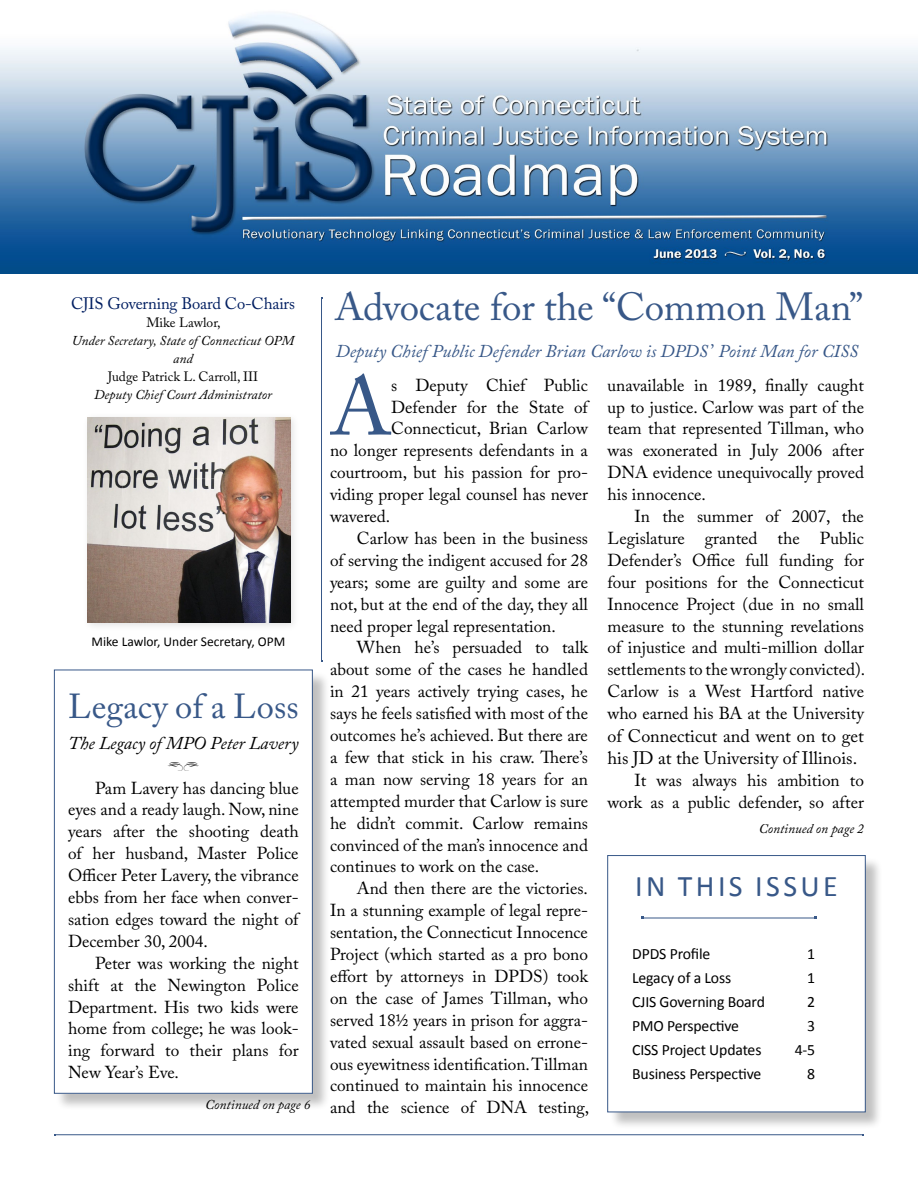
<style>
.page{position:relative;width:918px;height:1188px;background:#fff}
.page>*{position:absolute;margin:0;border:0;box-sizing:border-box;transform-origin:0 0}
.CJIS_News_Parag_Styl{font:82.35px "Adobe Caslon Pro";color:#385888}
.CJIS_News_Header{font:39px "Adobe Caslon Pro";color:#385888}
.t1{font:34.5px "Adobe Caslon Pro";color:#385888}
.t2{font:30px "Calibri";letter-spacing:.115em;color:#385888}
.t3{font:italic 18px "Adobe Caslon Pro";color:#385888}
.CJIS_News_Parag_Styl-2{font:18px/22.5px "Adobe Caslon Pro";color:#000}
.t4{font:italic 18px "Adobe Caslon Pro";color:#000}
.CJIS_News_Parag_Styl-3{font:17.25px/21.9px "Adobe Caslon Pro";color:#000;text-align:justify}
.t5{font:16.5px "Adobe Caslon Pro";letter-spacing:-.01em;color:#001e61}
.t6{font:15.75px "Calibri";letter-spacing:-.01em;color:#000}
.t7{font:italic 13.5px "Adobe Caslon Pro";color:#000}
.t8{font:13.5px "Adobe Caslon Pro";color:#000}
.t9{font:13.5px "Calibri";color:#000}
.s1{font-style:normal}
</style>
<div class="page">
<div style="left:55px;top:671px;width:275px;height:440px;background:#000;opacity:.25"></div>
<div style="left:54px;top:670px;width:258px;height:423px;background:#fff"></div>
<div style="left:54px;top:670px;width:259px;height:424px;border:1px solid #385888"></div>
<div style="left:609px;top:857px;width:274px;height:273px;background:#000;opacity:.25"></div>
<div style="left:608px;top:856px;width:257px;height:256px;background:#fff"></div>
<div style="left:608px;top:855px;width:258px;height:257px;border:1px solid #385888"></div>
<hr style="left:643px;top:918px;width:172px;height:1px;background:#385888">
<hr style="left:55px;top:1134px;width:808px;height:1px;background:#385888">
<div style="left:82px;top:412px;width:218px;height:220px;background:#000;opacity:.12"></div>
<img style="left:88px;top:417px;width:202px;height:205px">
<hr style="left:321px;top:298px;width:1px;height:363px;background:#385888">
<img style="left:0;top:13px;width:918px;height:260px">
<p class="t5" style="left:71px;top:294px;width:225px">CJIS Governing Board Co-Chairs</p>
<p class="t8" style="left:146px;top:315px;width:76px">Mike Lawlor,</p>
<p class="t7" style="left:72px;top:333px;width:224px">Under Secretary, State of Connecticut OPM</p>
<p class="t7" style="left:173px;top:351px;width:21px">and</p>
<p class="t8" style="left:108px;top:369px;width:152px">Judge Patrick L. Carroll, III</p>
<p class="t7" style="left:94px;top:387px;width:179px">Deputy Chief Court Administrator</p>
<p class="t9" style="left:92px;top:633px;width:195px">Mike Lawlor, Under Secretary, OPM</p>
<h3 class="t1" style="left:68px;top:686px;width:232px">Legacy of a Loss</h3>
<p class="t4" style="left:68px;top:732px;width:232px">The Legacy of MPO Peter Lavery</p>
<p class="CJIS_News_Parag_Styl-3" style="left:68px;top:777px;width:232px;text-indent:27px">Pam Lavery has dancing blue eyes and a ready laugh. Now, nine years after the shooting death of her husband, Master Police Officer Peter Lavery, the vibrance ebbs from her face when conver&shy;sation edges toward the night of December 30, 2004.</p>
<p class="CJIS_News_Parag_Styl-3" style="left:68px;top:952px;width:232px;text-indent:27px">Peter was working the night shift at the Newington Police Department. His two kids were home from college; he was look&shy;ing forward to their plans for New Year’s Eve.</p>
<p class="t7" style="left:205px;top:1096px;width:107px">Continued on page 6</p>
<p class="CJIS_News_Header" style="left:335px;top:284px;width:530px">Advocate for the “Common Man”</p>
<p class="t3" style="left:336px;top:341px;width:524px">Deputy Chief Public Defender Brian Carlow is DPDS <span class="s1">’</span> Point Man for CISS</p>
<p class="CJIS_News_Parag_Styl" style="left:330px;top:358px;width:63px">A</p>
<p class="CJIS_News_Parag_Styl-3" style="left:391px;top:374px;width:198px">s Deputy Chief Public</p>
<p class="CJIS_News_Parag_Styl-3" style="left:608px;top:374px;width:258px">unavailable in 1989, finally caught up to justice. Carlow was part of the team that represented Tillman, who was exonerated in July 2006 after DNA evidence unequivocally proved his innocence.</p>
<p class="CJIS_News_Parag_Styl-3" style="left:608px;top:505px;width:259px;text-indent:27px">In the summer of 2007, the Legislature granted the Public Defender’s Office full funding for four positions for the Connecticut Innocence Project (due in no small measure to the stunning revelations of injustice and multi-million dollar settlements to the wrongly convicted).</p>
<p class="CJIS_News_Parag_Styl-3" style="left:608px;top:680px;width:258px">Carlow is a West Hartford native who earned his BA at the University</p>
<p class="CJIS_News_Parag_Styl-2" style="left:608px;top:724px;width:258px">of Connecticut and went on to get his JD at the University of Illinois.</p>
<p class="CJIS_News_Parag_Styl-3" style="left:608px;top:769px;width:258px;text-align:right">It was always his ambition to work as a public defender, so after</p>
<p class="CJIS_News_Parag_Styl-3" style="left:391px;top:396px;width:198px">Defender for the State of</p>
<p class="CJIS_News_Parag_Styl-3" style="left:391px;top:418px;width:198px">Connecticut, Brian Carlow</p>
<p class="CJIS_News_Parag_Styl-3" style="left:330px;top:439px;width:259px">no longer represents defendants in a</p>
<p class="CJIS_News_Parag_Styl-3" style="left:330px;top:461px;width:260px">courtroom, but his passion for pro-</p>
<p class="CJIS_News_Parag_Styl-3" style="left:330px;top:483px;width:260px">viding proper legal counsel has never</p>
<p class="CJIS_News_Parag_Styl-3" style="left:330px;top:505px;width:62px">wavered.</p>
<p class="CJIS_News_Parag_Styl-3" style="left:330px;top:527px;width:260px;text-indent:27px">Carlow has been in the business of serving the indigent accused for 28 years; some are guilty and some are not, but at the end of the day, they all need proper legal representation.</p>
<p class="CJIS_News_Parag_Styl-3" style="left:330px;top:637px;width:260px;text-indent:27px">When he’s persuaded to talk about some of the cases he handled in 21 years actively trying cases, he says he feels satisfied with most of the outcomes he’s achieved. But there are a few that stick in his craw. There’s a man now serving 18 years for an attempted murder that Carlow is sure he didn’t commit. Carlow remains convinced of the man’s innocence and continues to work on the case.</p>
<p class="CJIS_News_Parag_Styl-3" style="left:330px;top:877px;width:261px;text-indent:27px">And then there are the victories.<br>In a stunning example of legal repre&shy;sentation, the Connecticut Innocence Project (which started as a pro bono effort by attorneys in DPDS) took on the case of James Tillman, who served 18½ years in prison for aggra&shy;vated sexual assault based on errone&shy;ous eyewitness identification. Tillman continued to maintain his innocence and the science of DNA testing,</p>
<p class="t7" style="left:759px;top:821px;width:107px">Continued on page 2</p>
<h3 class="t2" style="left:635px;top:867px;width:204px">IN THIS ISSUE</h3>
<p class="t6" style="left:632px;top:944px;width:80px">DPDS Profile</p>
<p class="t6" style="left:807px;top:944px;width:9px">1</p>
<p class="t6" style="left:632px;top:968px;width:101px">Legacy of a Loss</p>
<p class="t6" style="left:807px;top:968px;width:9px">1</p>
<p class="t6" style="left:632px;top:992px;width:134px">CJIS Governing Board</p>
<p class="t6" style="left:807px;top:992px;width:9px">2</p>
<p class="t6" style="left:632px;top:1016px;width:108px">PMO Perspective</p>
<p class="t6" style="left:807px;top:1016px;width:9px">3</p>
<p class="t6" style="left:632px;top:1040px;width:131px">CISS Project Updates</p>
<p class="t6" style="left:795px;top:1040px;width:22px">4-5</p>
<p class="t6" style="left:632px;top:1064px;width:131px">Business Perspective</p>
<p class="t6" style="left:807px;top:1064px;width:9px">8</p>
</div>
